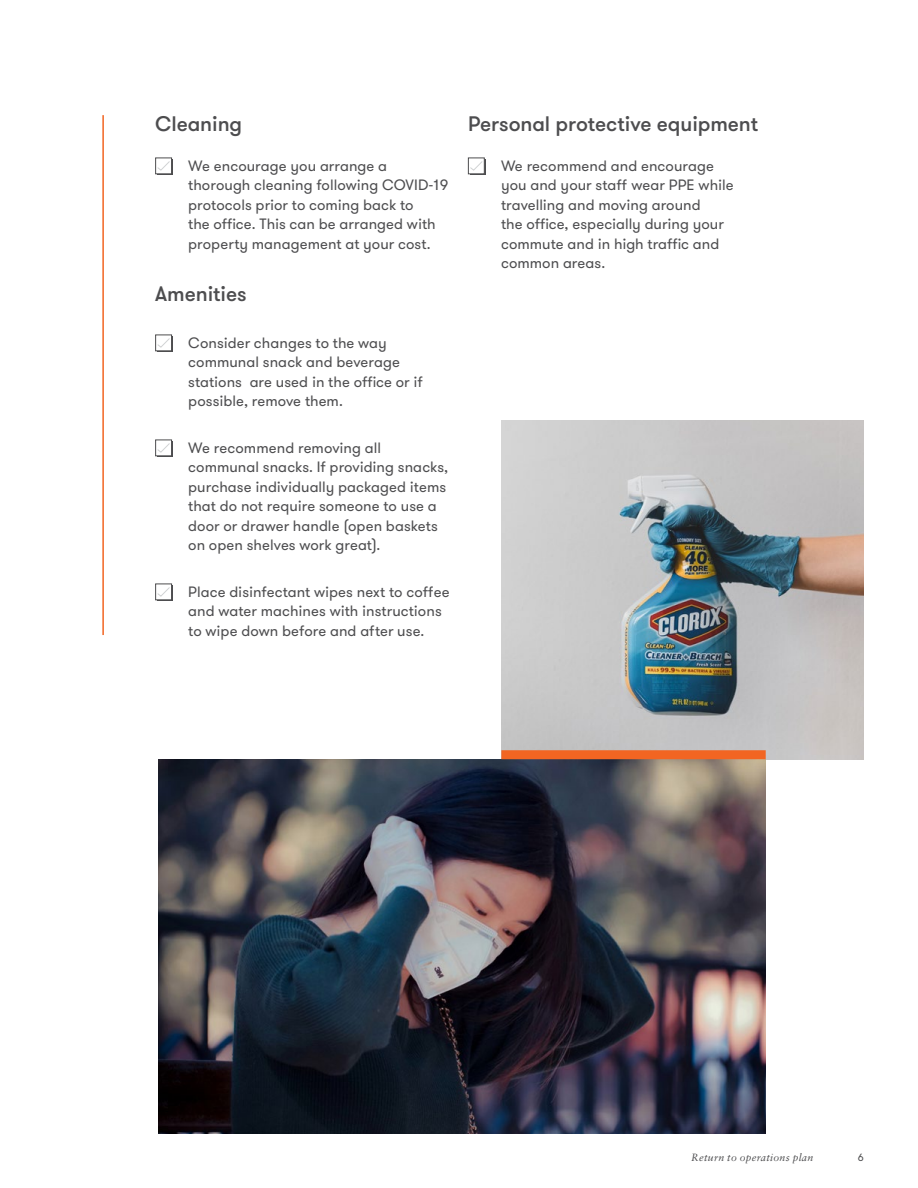
<style>
.page{position:relative;width:918px;height:1188px;background:#fff}
.page>*{position:absolute;margin:0;border:0;box-sizing:border-box;transform-origin:0 0}
.t1{font:500 21px "GT Walsheim";letter-spacing:-.005em;color:#4d4d4f}
.t2{font:15px/19.5px "GT Walsheim";letter-spacing:.005em;color:#4d4d4f}
.t3{font:italic 10.5px "Sabon LT Std";letter-spacing:.025em;color:#4d4d4f}
.t4{font:10.5px "GT Walsheim";color:#4d4d4f}
</style>
<div class="page">
<div style="left:157px;top:159px;width:16px;height:16px;background:#4d4d4f"></div>
<div style="left:155px;top:158px;width:17px;height:16px;background:#fff;border:1px solid #4d4d4f"></div>
<svg style="left:157px;top:160px;width:14px;height:11px"></svg>
<div style="left:157px;top:336px;width:16px;height:16px;background:#4d4d4f"></div>
<div style="left:155px;top:335px;width:17px;height:16px;background:#fff;border:1px solid #4d4d4f"></div>
<svg style="left:157px;top:337px;width:14px;height:11px"></svg>
<div style="left:157px;top:441px;width:16px;height:16px;background:#4d4d4f"></div>
<div style="left:155px;top:440px;width:17px;height:16px;background:#fff;border:1px solid #4d4d4f"></div>
<svg style="left:157px;top:442px;width:14px;height:11px"></svg>
<div style="left:157px;top:585px;width:16px;height:16px;background:#4d4d4f"></div>
<div style="left:155px;top:584px;width:17px;height:16px;background:#fff;border:1px solid #4d4d4f"></div>
<svg style="left:157px;top:586px;width:14px;height:11px"></svg>
<div style="left:470px;top:159px;width:16px;height:16px;background:#4d4d4f"></div>
<div style="left:468px;top:158px;width:17px;height:16px;background:#fff;border:1px solid #4d4d4f"></div>
<svg style="left:469px;top:160px;width:14px;height:11px"></svg>
<hr style="left:102px;top:115px;width:2px;height:520px;background:#f26522">
<img style="left:501px;top:421px;width:363px;height:338px">
<img style="left:158px;top:759px;width:608px;height:375px">
<div style="left:501px;top:750px;width:265px;height:9px;background:#f26522"></div>
<h1 class="t1" style="left:155px;top:110px;width:88px">Cleaning</h1>
<p class="t2" style="left:188px;top:156px;width:262px">We encourage you arrange a thorough cleaning following COVID-19 protocols prior to coming back to<br>the office. This can be arranged with property management at your cost.</p>
<h1 class="t1" style="left:155px;top:280px;width:93px">Amenities</h1>
<p class="t2" style="left:188px;top:333px;width:236px">Consider changes to the way communal snack and beverage stations are used in the office or if possible, remove them.</p>
<p class="t2" style="left:188px;top:438px;width:262px">We recommend removing all communal snacks. If providing snacks, purchase individually packaged items that do not require someone to use a door or drawer handle (open baskets on open shelves work great).</p>
<p class="t2" style="left:188px;top:582px;width:263px">Place disinfectant wipes next to coffee and water machines with instructions to wipe down before and after use.</p>
<h1 class="t1" style="left:468px;top:110px;width:292px">Personal protective equipment</h1>
<p class="t2" style="left:501px;top:156px;width:234px">We recommend and encourage you and your staff wear PPE while travelling and moving around<br>the office, especially during your commute and in high traffic and common areas.</p>
<p class="t3" style="left:691px;top:1151px;width:124px">Return to operations plan</p>
<p class="t4" style="left:858px;top:1150px;width:8px">6</p>
</div>
